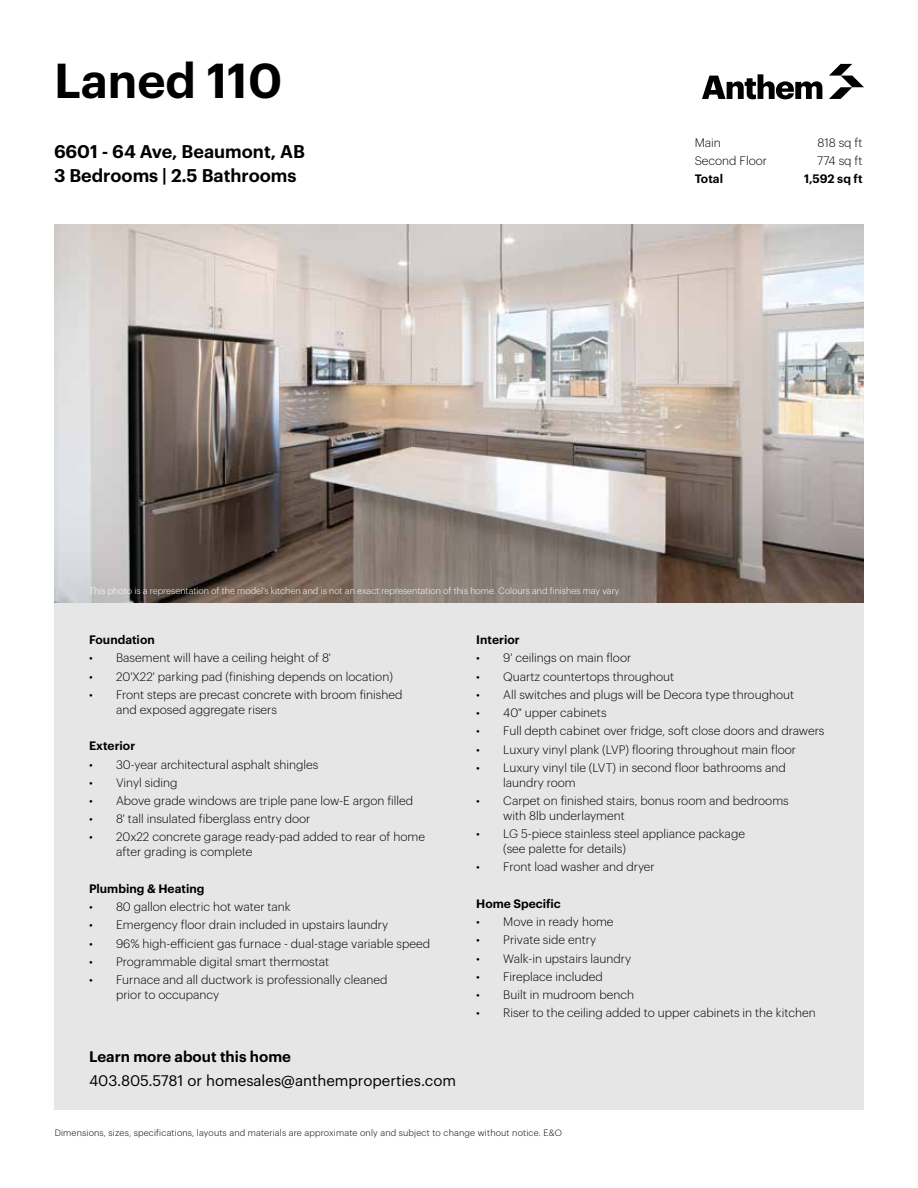
<style>
.page{position:relative;width:918px;height:1188px;background:#fff}
.page>*{position:absolute;margin:0;border:0;box-sizing:border-box;transform-origin:0 0}
.t1{font:600 48px "Graphik";color:#000}
.t2{font:600 18px/24px "Graphik";color:#000}
.t3{font:15px "Graphik";color:#000}
.t4{font:600 15px "Graphik";color:#000}
.t5{font:300 12px/15px "Graphik";color:#000}
.t6{font:600 12px "Graphik";color:#000}
.t7{font:300 9px "Graphik";color:#fff}
.t8{font:300 9px "Graphik";letter-spacing:.02em;color:#000}
</style>
<div class="page">
<div style="left:54px;top:225px;width:810px;height:885px;background:#e6e6e6"></div>
<svg style="left:702px;top:74px;width:120px;height:25px"></svg>
<svg style="left:829px;top:64px;width:35px;height:35px"></svg>
<img style="left:54px;top:225px;width:810px;height:378px">
<h1 class="t1" style="left:54px;top:44px;width:230px">Laned 110</h1>
<h2 class="t2" style="left:54px;top:138px;width:252px">6601 - 64 Ave, Beaumont, AB<br>3 Bedrooms | 2.5 Bathrooms</h2>
<p class="t5" style="left:695px;top:134px;width:28px">Main</p>
<p class="t5" style="left:817px;top:134px;width:47px">818 sq ft</p>
<p class="t5" style="left:695px;top:152px;width:74px">Second Floor</p>
<p class="t5" style="left:817px;top:152px;width:47px">774 sq ft</p>
<p class="t6" style="left:695px;top:169px;width:30px">Total</p>
<p class="t6" style="left:804px;top:169px;width:60px">1,592 sq ft</p>
<p class="t7" style="left:89px;top:584px;width:533px">This photo is a representation of the model’s kitchen and is not an exact representation of this home. Colours and finishes may vary.</p>
<p class="t6" style="left:89px;top:631px;width:67px">Foundation</p>
<p class="t5" style="left:89px;top:650px;width:243px">• Basement will have a ceiling height of 8'</p>
<p class="t5" style="left:89px;top:668px;width:305px">• 20'X22' parking pad (finishing depends on location)</p>
<p class="t5" style="left:116px;top:686px;width:288px;text-indent:-27px">• Front steps are precast concrete with broom finished and exposed aggregate risers</p>
<p class="t6" style="left:89px;top:737px;width:48px">Exterior</p>
<p class="t5" style="left:89px;top:756px;width:231px">• 30-year architectural asphalt shingles</p>
<p class="t5" style="left:89px;top:774px;width:90px">• Vinyl siding</p>
<p class="t5" style="left:89px;top:792px;width:326px">• Above grade windows are triple pane low-E argon filled</p>
<p class="t5" style="left:89px;top:810px;width:223px">• 8' tall insulated fiberglass entry door</p>
<p class="t5" style="left:116px;top:829px;width:310px;text-indent:-27px">• 20x22 concrete garage ready-pad added to rear of home after grading is complete</p>
<p class="t6" style="left:89px;top:879px;width:117px">Plumbing &amp; Heating</p>
<p class="t5" style="left:89px;top:898px;width:203px">• 80 gallon electric hot water tank</p>
<p class="t5" style="left:89px;top:917px;width:301px">• Emergency floor drain included in upstairs laundry</p>
<p class="t5" style="left:89px;top:935px;width:342px">• 96% high-efficient gas furnace - dual-stage variable speed</p>
<p class="t5" style="left:89px;top:953px;width:242px">• Programmable digital smart thermostat</p>
<p class="t5" style="left:116px;top:971px;width:273px;text-indent:-27px">• Furnace and all ductwork is professionally cleaned prior to occupancy</p>
<p class="t4" style="left:89px;top:1045px;width:203px">Learn more about this home</p>
<p class="t3" style="left:89px;top:1069px;width:369px">403.805.5781 or homesales@anthemproperties.com</p>
<p class="t6" style="left:476px;top:631px;width:45px">Interior</p>
<p class="t5" style="left:476px;top:650px;width:157px">• 9' ceilings on main floor</p>
<p class="t5" style="left:476px;top:668px;width:199px">• Quartz countertops throughout</p>
<p class="t5" style="left:476px;top:686px;width:319px">• All switches and plugs will be Decora type throughout</p>
<p class="t5" style="left:476px;top:704px;width:132px">• 40" upper cabinets</p>
<p class="t5" style="left:476px;top:722px;width:350px">• Full depth cabinet over fridge, soft close doors and drawers</p>
<p class="t5" style="left:476px;top:741px;width:321px">• Luxury vinyl plank (LVP) flooring throughout main floor</p>
<p class="t5" style="left:503px;top:759px;width:284px;text-indent:-27px">• Luxury vinyl tile (LVT) in second floor bathrooms and laundry room</p>
<p class="t5" style="left:503px;top:792px;width:287px;text-indent:-27px">• Carpet on finished stairs, bonus room and bedrooms with 8lb underlayment</p>
<p class="t5" style="left:503px;top:825px;width:243px;text-indent:-27px">• LG 5-piece stainless steel appliance package (see palette for details)</p>
<p class="t5" style="left:476px;top:859px;width:180px">• Front load washer and dryer</p>
<p class="t6" style="left:476px;top:894px;width:86px">Home Specific</p>
<p class="t5" style="left:476px;top:913px;width:139px">• Move in ready home</p>
<p class="t5" style="left:476px;top:932px;width:121px">• Private side entry</p>
<p class="t5" style="left:476px;top:950px;width:157px">• Walk-in upstairs laundry</p>
<p class="t5" style="left:476px;top:968px;width:128px">• Fireplace included</p>
<p class="t5" style="left:476px;top:986px;width:159px">• Built in mudroom bench</p>
<p class="t5" style="left:476px;top:1005px;width:341px">• Riser to the ceiling added to upper cabinets in the kitchen</p>
<p class="t8" style="left:55px;top:1126px;width:509px">Dimensions, sizes, specifications, layouts and materials are approximate only and subject to change without notice. E&amp;O</p>
</div>
